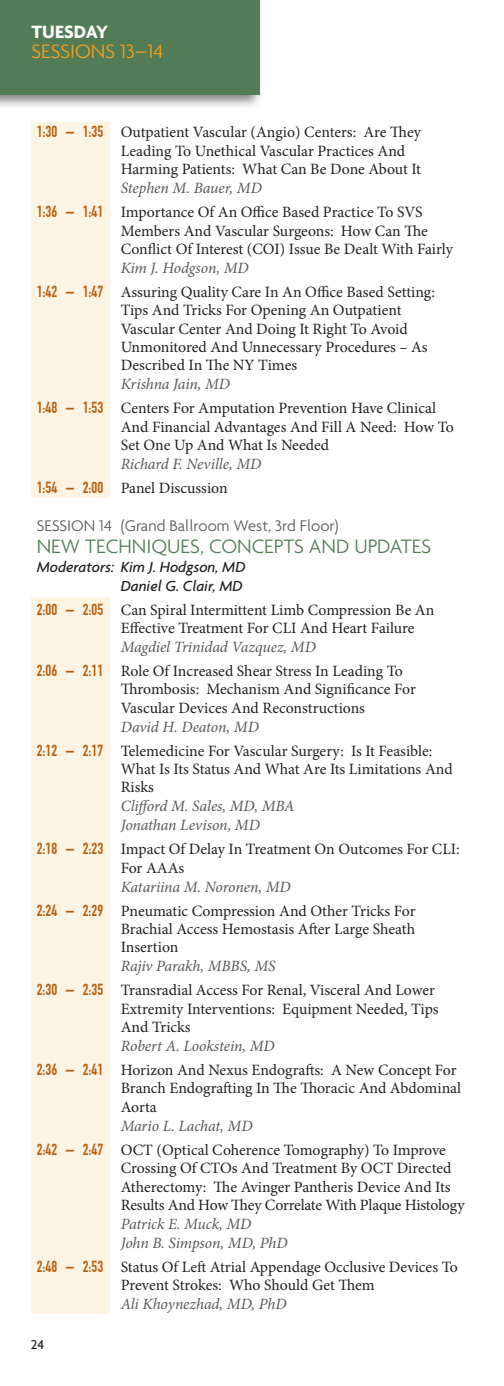
<style>
.page{position:relative;width:504px;height:1386px;background:#fff}
.page>*{position:absolute;margin:0;border:0;box-sizing:border-box;transform-origin:0 0}
.t1{font:300 21px "Agenda";color:#517c56}
.t2{font:300 21px "Agenda";color:#f8a01f}
.t3{font:700 19.25px "Agenda";color:#fff}
.t4{font:300 16.62px "Agenda";color:#57585a}
.t5{font:15.75px/18.4px "Minion Pro";color:#231f20}
.t6{font:italic 15.75px "Minion Pro";letter-spacing:-.005em;color:#57585a}
.t7{font:italic 500 15.75px "Agenda";color:#231f20}
.t8{font:500 14px "Agenda";color:#231f20}
.s1{font-family:"DIN Condensed";font-weight:700;color:#b56011}
</style>
<div class="page">
<div style="left:0;top:0;width:264px;height:110px;background:#231f20;opacity:.55"></div>
<div style="left:0;top:0;width:260px;height:94px;background:#517c56"></div>
<div style="left:32px;top:122px;width:78px;height:376px;background:#fef4e4"></div>
<div style="left:32px;top:598px;width:78px;height:716px;background:#fef4e4"></div>
<p class="t3" style="left:32px;top:20px;width:78px">TUESDAY</p>
<p class="t2" style="left:32px;top:38px;width:134px">SESSIONS 13–14</p>
<p class="t5" style="left:37px;top:123px;width:386px"><span class="s1">1:30 – 1:35</span> Outpatient Vascular (Angio) Centers: Are They</p>
<p class="t5" style="left:121px;top:142px;width:302px">Leading To Unethical Vascular Practices And<br>Harming Patients: What Can Be Done About It</p>
<p class="t6" style="left:121px;top:177px;width:143px">Stephen M. Bauer, MD</p>
<p class="t5" style="left:37px;top:203px;width:387px"><span class="s1">1:36 – 1:41</span> Importance Of An Office Based Practice To SVS</p>
<p class="t5" style="left:121px;top:221px;width:309px">Members And Vascular Surgeons: How Can The</p>
<p class="t5" style="left:121px;top:240px;width:334px">Conflict Of Interest (COI) Issue Be Dealt With Fairly</p>
<p class="t6" style="left:121px;top:257px;width:130px">Kim J. Hodgson, MD</p>
<p class="t5" style="left:37px;top:283px;width:400px"><span class="s1">1:42 – 1:47</span> Assuring Quality Care In An Office Based Setting:</p>
<p class="t5" style="left:121px;top:301px;width:282px">Tips And Tricks For Opening An Outpatient</p>
<p class="t5" style="left:121px;top:319px;width:289px">Vascular Center And Doing It Right To Avoid</p>
<p class="t5" style="left:121px;top:338px;width:308px">Unmonitored And Unnecessary Procedures – As</p>
<p class="t5" style="left:121px;top:356px;width:178px">Described In The NY Times</p>
<p class="t6" style="left:121px;top:373px;width:111px">Krishna Jain, MD</p>
<p class="t5" style="left:37px;top:399px;width:401px"><span class="s1">1:48 – 1:53</span> Centers For Amputation Prevention Have Clinical</p>
<p class="t5" style="left:121px;top:418px;width:335px">And Financial Advantages And Fill A Need: How To</p>
<p class="t5" style="left:121px;top:436px;width:210px">Set One Up And What Is Needed</p>
<p class="t6" style="left:121px;top:453px;width:142px">Richard F. Neville, MD</p>
<p class="t5" style="left:37px;top:479px;width:192px"><span class="s1">1:54 – 2:00</span> Panel Discussion</p>
<p class="t4" style="left:37px;top:516px;width:303px">SESSION 14 (Grand Ballroom West, 3rd Floor)</p>
<p class="t1" style="left:37px;top:534px;width:396px">NEW TECHNIQUES, CONCEPTS AND UPDATES</p>
<p class="t7" style="left:37px;top:557px;width:210px">Moderators: Kim J. Hodgson, MD</p>
<p class="t7" style="left:121px;top:576px;width:124px">Daniel G. Clair, MD</p>
<p class="t5" style="left:37px;top:601px;width:399px"><span class="s1">2:00 – 2:05</span> Can Spiral Intermittent Limb Compression Be An</p>
<p class="t5" style="left:121px;top:619px;width:295px">Effective Treatment For CLI And Heart Failure</p>
<p class="t6" style="left:121px;top:636px;width:197px">Magdiel Trinidad Vazquez, MD</p>
<p class="t5" style="left:37px;top:662px;width:368px"><span class="s1">2:06 – 2:11</span> Role Of Increased Shear Stress In Leading To</p>
<p class="t5" style="left:121px;top:680px;width:297px">Thrombosis: Mechanism And Significance For</p>
<p class="t5" style="left:121px;top:699px;width:246px">Vascular Devices And Reconstructions</p>
<p class="t6" style="left:121px;top:716px;width:140px">David H. Deaton, MD</p>
<p class="t5" style="left:37px;top:742px;width:397px"><span class="s1">2:12 – 2:17</span> Telemedicine For Vascular Surgery: Is It Feasible:</p>
<p class="t5" style="left:121px;top:760px;width:333px">What Is Its Status And What Are Its Limitations And<br>Risks</p>
<p class="t6" style="left:121px;top:796px;width:176px">Clifford M. Sales, MD, MBA</p>
<p class="t6" style="left:121px;top:814px;width:141px">Jonathan Levison, MD</p>
<p class="t5" style="left:37px;top:840px;width:425px"><span class="s1">2:18 – 2:23</span> Impact Of Delay In Treatment On Outcomes For CLI:</p>
<p class="t5" style="left:121px;top:859px;width:65px">For AAAs</p>
<p class="t6" style="left:121px;top:876px;width:171px">Katariina M. Noronen, MD</p>
<p class="t5" style="left:121px;top:902px;width:296px;text-align:justify;text-indent:-84px"><span class="s1">2:24 – 2:29</span> Pneumatic Compression And Other Tricks For Brachial Access Hemostasis After Large Sheath Insertion</p>
<p class="t6" style="left:121px;top:956px;width:156px">Rajiv Parakh, MBBS, MS</p>
<p class="t5" style="left:121px;top:981px;width:319px;text-indent:-84px"><span class="s1">2:30 – 2:35</span> Transradial Access For Renal, Visceral And Lower<br>Extremity Interventions: Equipment Needed, Tips<br>And Tricks</p>
<p class="t6" style="left:121px;top:1035px;width:156px">Robert A. Lookstein, MD</p>
<p class="t5" style="left:121px;top:1061px;width:342px;text-indent:-84px"><span class="s1">2:36 – 2:41</span> Horizon And Nexus Endografts: A New Concept For<br>Branch Endografting In The Thoracic And Abdominal<br>Aorta</p>
<p class="t6" style="left:121px;top:1115px;width:133px">Mario L. Lachat, MD</p>
<p class="t5" style="left:37px;top:1141px;width:411px"><span class="s1">2:42 – 2:47</span> OCT (Optical Coherence Tomography) To Improve</p>
<p class="t5" style="left:121px;top:1159px;width:332px">Crossing Of CTOs And Treatment By OCT Directed</p>
<p class="t5" style="left:121px;top:1177px;width:331px">Atherectomy: The Avinger Pantheris Device And Its</p>
<p class="t5" style="left:121px;top:1196px;width:345px">Results And How They Correlate With Plaque Histology</p>
<p class="t6" style="left:121px;top:1213px;width:132px">Patrick E. Muck, MD</p>
<p class="t6" style="left:121px;top:1232px;width:168px">John B. Simpson, MD, PhD</p>
<p class="t5" style="left:37px;top:1258px;width:423px;text-align:center"><span class="s1">2:48 – 2:53</span> Status Of Left Atrial Appendage Occlusive Devices To<br>Prevent Strokes: Who Should Get Them</p>
<p class="t6" style="left:121px;top:1293px;width:167px">Ali Khoynezhad, MD, PhD</p>
<p class="t8" style="left:31px;top:1336px;width:15px">24</p>
</div>
